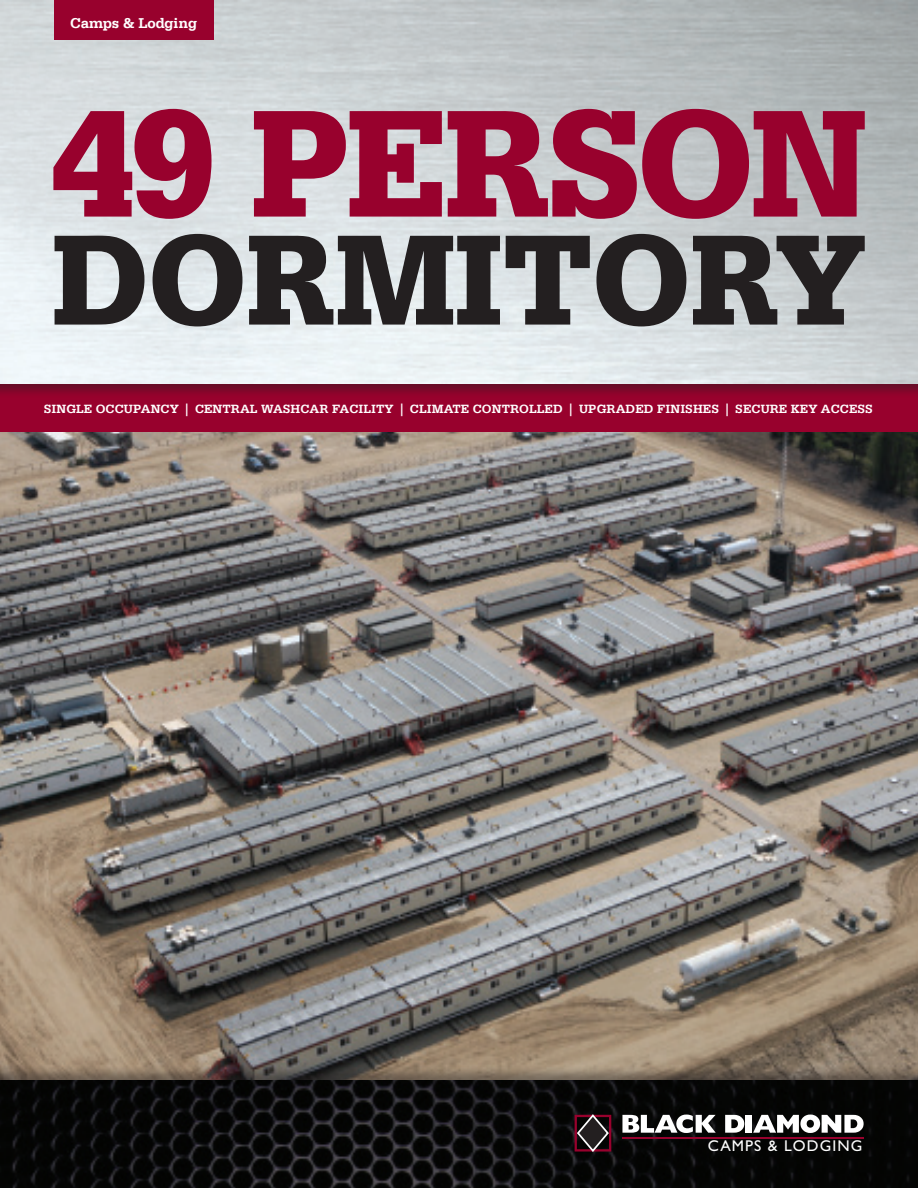
<style>
.page{position:relative;width:918px;height:1188px;background:#fff}
.page>*{position:absolute;margin:0;border:0;box-sizing:border-box;transform-origin:0 0}
.t1{font:900 161.25px "Serifa";letter-spacing:-.025em;color:#98012d;scale:.93 1}
.t2{font:900 135.75px "Serifa";letter-spacing:-.01em;color:#231f20;scale:.93 1}
.t3{font:15.6px "Gill Sans";letter-spacing:.07em;color:#fff}
.t4{font:700 15px "Serifa";letter-spacing:-.015em;color:#fff}
.t5{font:700 12.6px "Serifa";letter-spacing:.005em;color:#fff}
</style>
<div class="page">
<img style="left:0;top:432px;width:918px;height:633px">
<div style="left:0;top:1065px;width:918px;height:123px;background:#231f20;opacity:.44"></div>
<img style="left:0;top:1080px;width:918px;height:108px">
<div style="left:0;top:354px;width:918px;height:78px;background:#98012d"></div>
<div style="left:0;top:0;width:918px;height:399px;background:#231f20;opacity:.44"></div>
<img style="left:0;top:0;width:918px;height:383px">
<div style="left:54px;top:0;width:160px;height:40px;background:#98012d"></div>
<svg style="left:622px;top:1115px;width:94px;height:18px"></svg>
<svg style="left:725px;top:1115px;width:19px;height:18px"></svg>
<div style="left:746px;top:1115px;width:6px;height:18px;background:#fff"></div>
<svg style="left:753px;top:1115px;width:111px;height:18px"></svg>
<hr style="left:622px;top:1137px;width:242px;height:1px;background:#98012d">
<svg style="left:575px;top:1114px;width:36px;height:38px"></svg>
<p class="t4" style="left:70px;top:14px;width:129px">Camps &amp; Lodging</p>
<h1 class="t1" style="left:51px;top:69px;width:880px">49 PERSON</h1>
<h2 class="t2" style="left:51px;top:200px;width:878px">DORMITORY</h2>
<p class="t5" style="left:44px;top:401px;width:831px">SINGLE OCCUPANCY | CENTRAL WASHCAR FACILITY | CLIMATE CONTROLLED | UPGRADED FINISHES | SECURE KEY ACCESS</p>
<p class="t3" style="left:708px;top:1137px;width:156px">CAMPS &amp; LODGING</p>
</div>
